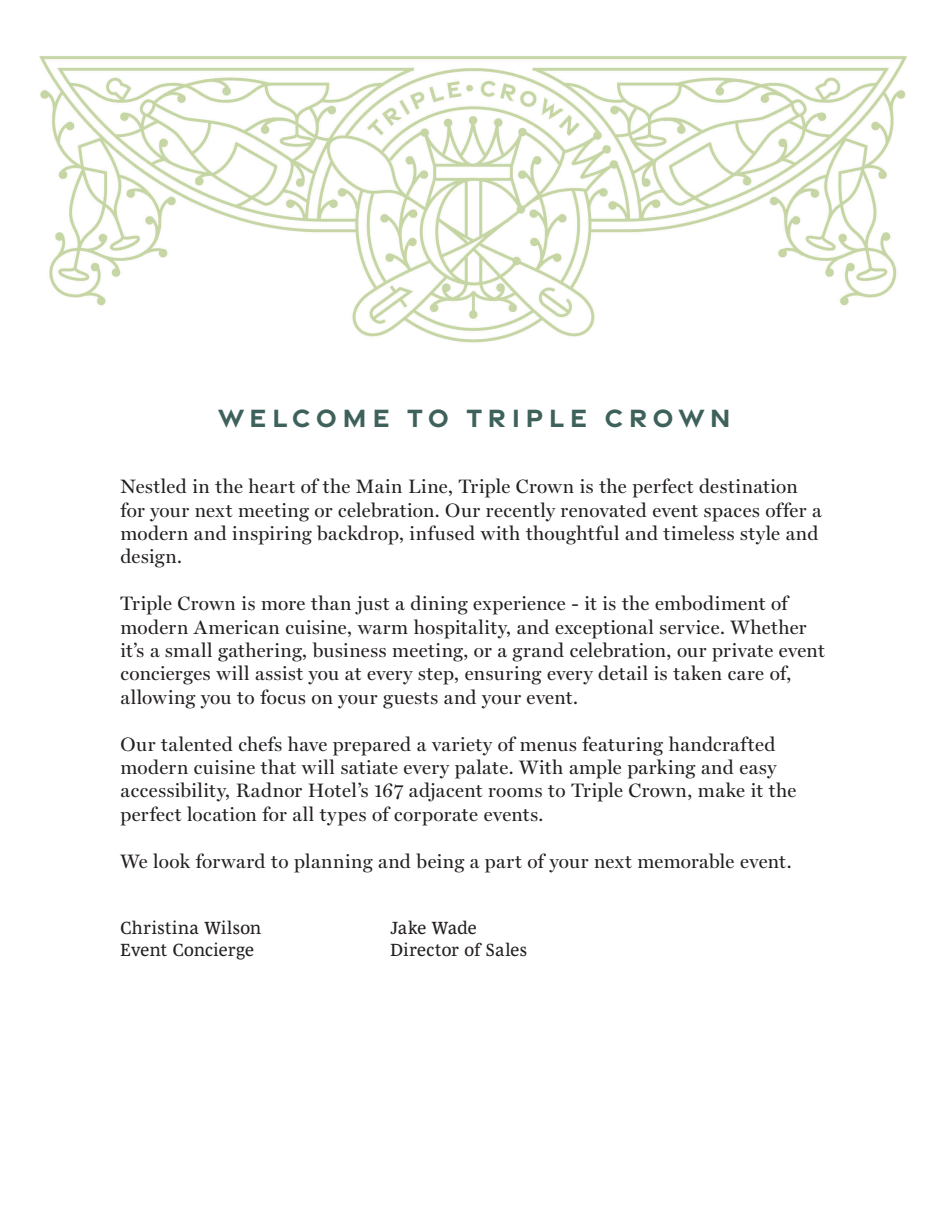
<style>
.page{position:relative;width:945px;height:1215px;background:#fff}
.page>*{position:absolute;margin:0;border:0;box-sizing:border-box;transform-origin:0 0}
.Item_hors{font:700 27px "Gravesend Sans";letter-spacing:.2em;color:#3e625b}
.t1{font:19.5px/23.4px "Miller Display";letter-spacing:.02em;color:#231f20}
.t2{font:18px "Mencken Std Text";letter-spacing:.02em;color:#231f20}
</style>
<div class="page">
<img style="left:39px;top:56px;width:868px;height:287px">
<p class="Item_hors" style="left:218px;top:400px;width:514px">WELCOME TO TRIPLE CROWN</p>
<p class="t1" style="left:120px;top:475px;width:703px">Nestled in the heart of the Main Line, Triple Crown is the perfect destination for your next meeting or celebration. Our recently renovated event spaces offer a modern and inspiring backdrop, infused with thoughtful and timeless style and design.</p>
<p class="t1" style="left:120px;top:592px;width:706px">Triple Crown is more than just a dining experience - it is the embodiment of modern American cuisine, warm hospitality, and exceptional service. Whether it’s a small gathering, business meeting, or a grand celebration, our private event concierges will assist you at every step, ensuring every detail is taken care of, allowing you to focus on your guests and your event.</p>
<p class="t1" style="left:120px;top:732px;width:677px">Our talented chefs have prepared a variety of menus featuring handcrafted modern cuisine that will satiate every palate. With ample parking and easy accessibility, Radnor Hotel’s 167 adjacent rooms to Triple Crown, make it the perfect location for all types of corporate events.</p>
<p class="t1" style="left:120px;top:849px;width:673px">We look forward to planning and being a part of your next memorable event.</p>
<p class="t2" style="left:120px;top:918px;width:142px">Christina Wilson</p>
<p class="t2" style="left:390px;top:918px;width:88px">Jake Wade</p>
<p class="t2" style="left:120px;top:939px;width:135px">Event Concierge</p>
<p class="t2" style="left:390px;top:939px;width:138px">Director of Sales</p>
</div>
